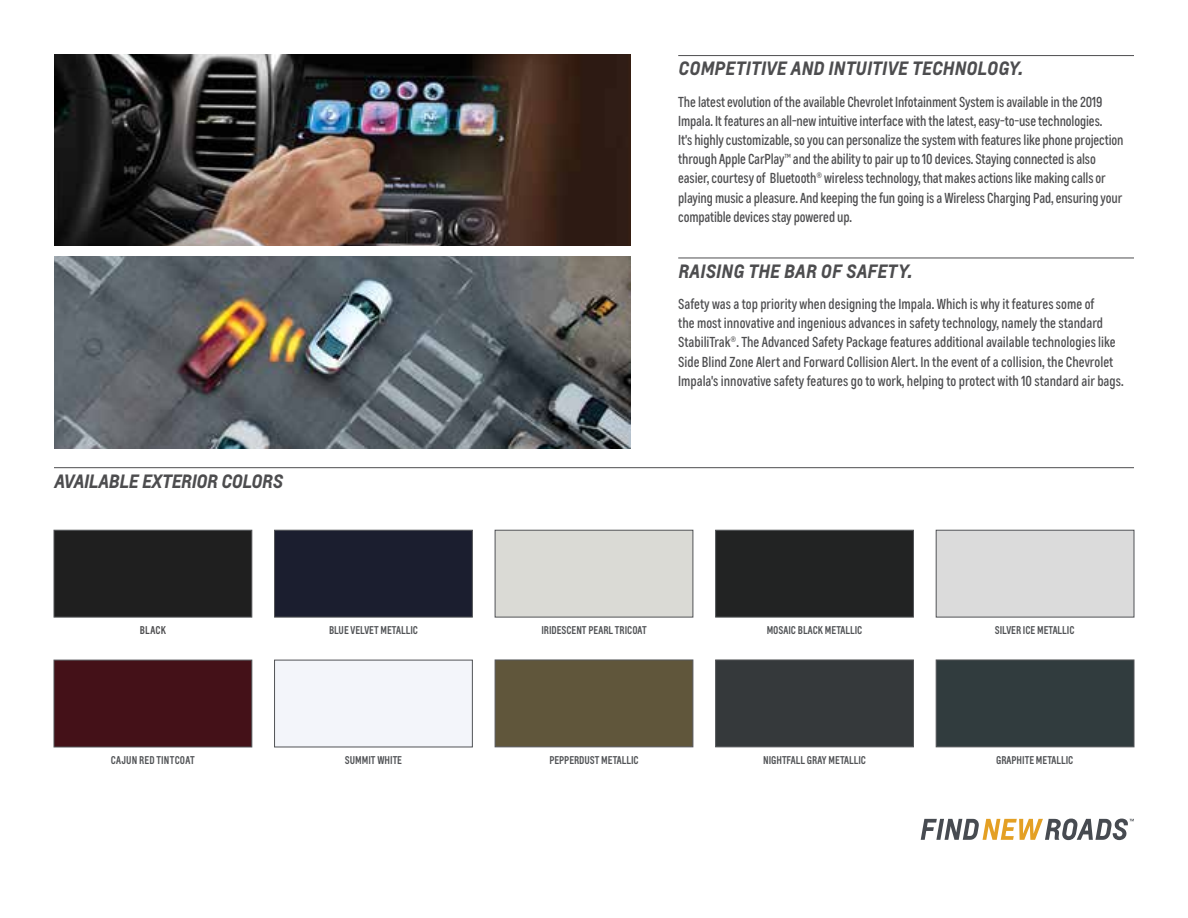
<style>
.page{position:relative;width:1188px;height:918px;background:#fff}
.page>*{position:absolute;margin:0;border:0;box-sizing:border-box;transform-origin:0 0}
.t1{font:italic 700 18px "Louis";color:#4d4d4f}
.t2{font:italic 700 18px "Louis";letter-spacing:-.025em;color:#4d4d4f}
.t3{font:condensed 13.5px/19.2px "Louis";letter-spacing:-.005em;color:#4d4d4f}
.t4{font:600 condensed 10.5px "Louis";color:#515356}
.t5{font:600 condensed 10.5px "Louis";letter-spacing:.025em;color:#515356}
.t6{font:600 condensed 10.5px "Louis";letter-spacing:.02em;color:#4d4d4f}
</style>
<div class="page">
<svg style="left:921px;top:819px;width:213px;height:21px"></svg>
<hr style="left:54px;top:467px;width:1080px;height:1px;background:#4d4d4f">
<hr style="left:678px;top:55px;width:456px;height:1px;background:#4d4d4f">
<hr style="left:678px;top:258px;width:456px;height:1px;background:#4d4d4f">
<img style="left:54px;top:54px;width:577px;height:192px">
<img style="left:54px;top:257px;width:577px;height:191px">
<div style="left:54px;top:530px;width:198px;height:87px;background:#1f1f1f;border:1px solid #515356"></div>
<div style="left:274px;top:530px;width:199px;height:87px;background:#1b1e2f;border:1px solid #515356"></div>
<div style="left:495px;top:530px;width:198px;height:87px;background:#dadad5;border:1px solid #515356"></div>
<div style="left:495px;top:660px;width:198px;height:87px;background:#60563b;border:1px solid #55565a"></div>
<div style="left:936px;top:530px;width:198px;height:87px;background:#dbdbdb;border:1px solid #515356"></div>
<div style="left:936px;top:660px;width:198px;height:87px;background:#313c3e;border:1px solid #515356"></div>
<div style="left:715px;top:530px;width:199px;height:87px;background:#222323;border:1px solid #515356"></div>
<div style="left:715px;top:660px;width:199px;height:87px;background:#35393b;border:1px solid #515356"></div>
<div style="left:54px;top:660px;width:198px;height:87px;background:#441118;border:1px solid #515356"></div>
<div style="left:274px;top:660px;width:199px;height:87px;background:#f3f5fa;border:1px solid #515356"></div>
<h1 class="t2" style="left:54px;top:469px;width:231px">AVAILABLE EXTERIOR COLORS</h1>
<p class="t6" style="left:140px;top:624px;width:28px">BLACK</p>
<p class="t5" style="left:111px;top:753px;width:86px">CAJUN RED TINTCOAT</p>
<p class="t4" style="left:329px;top:624px;width:90px">BLUE VELVET METALLIC</p>
<p class="t4" style="left:345px;top:753px;width:59px">SUMMIT WHITE</p>
<h1 class="t1" style="left:678px;top:57px;width:346px">COMPETITIVE AND INTUITIVE TECHNOLOGY.</h1>
<p class="t3" style="left:678px;top:92px;width:447px">The latest evolution of the available Chevrolet Infotainment System is available in the 2019<br>Impala. It features an all-new intuitive interface with the latest, easy-to-use technologies.<br>It's highly customizable, so you can personalize the system with features like phone projection through Apple CarPlay™ and the ability to pair up to 10 devices. Staying connected is also easier, courtesy of Bluetooth® wireless technology, that makes actions like making calls or playing music a pleasure. And keeping the fun going is a Wireless Charging Pad, ensuring your compatible devices stay powered up.</p>
<h1 class="t1" style="left:678px;top:259px;width:235px">RAISING THE BAR OF SAFETY.</h1>
<p class="t3" style="left:678px;top:294px;width:447px">Safety was a top priority when designing the Impala. Which is why it features some of<br>the most innovative and ingenious advances in safety technology, namely the standard StabiliTrak®. The Advanced Safety Package features additional available technologies like Side Blind Zone Alert and Forward Collision Alert. In the event of a collision, the Chevrolet Impala's innovative safety features go to work, helping to protect with 10 standard air bags.</p>
<p class="t4" style="left:541px;top:624px;width:107px">IRIDESCENT PEARL TRICOAT</p>
<p class="t4" style="left:549px;top:753px;width:91px">PEPPERDUST METALLIC</p>
<p class="t4" style="left:767px;top:624px;width:97px">MOSAIC BLACK METALLIC</p>
<p class="t4" style="left:763px;top:753px;width:104px">NIGHTFALL GRAY METALLIC</p>
<p class="t4" style="left:995px;top:624px;width:81px">SILVER ICE METALLIC</p>
<p class="t4" style="left:996px;top:753px;width:79px">GRAPHITE METALLIC</p>
</div>
